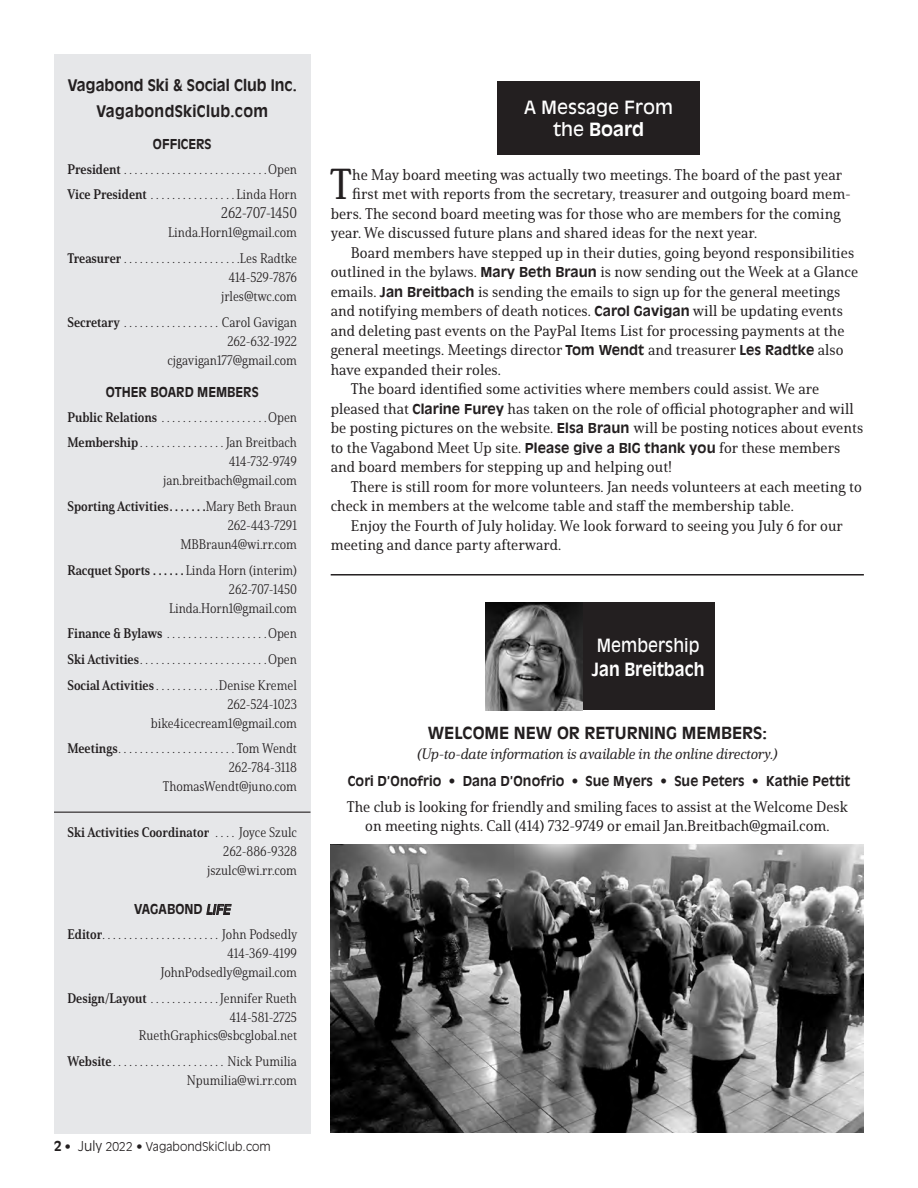
<style>
.page{position:relative;width:918px;height:1188px;background:#fff}
.page>*{position:absolute;margin:0;border:0;box-sizing:border-box;transform-origin:0 0}
.t1{font:42.15px "Solitas Serif Nor Med";color:#231f20}
.t2{font:18px/22.5px "Antique Olive";color:#fff;text-align:center}
.t3{font:700 18px "Antique Olive";color:#fff;scale:.9 1}
.t4{font:18px "Antique Olive";color:#fff;scale:.9 1}
.t5{font:700 16.5px "Antique Olive";color:#231f20}
.t6{font:700 15.75px/25.5px "Antique Olive";color:#231f20;text-align:center;scale:.93 1}
.t7{font:15px/19.5px "Solitas Serif Nor Med";letter-spacing:.005em;color:#231f20;text-align:center}
.t8{font:15px "Solitas Serif Nor Boo";color:#231f20;scale:.93 1}
.t9{font:14.7px "Solitas Serif Nor Med It";letter-spacing:-.01em;color:#231f20}
.t10{font:13.5px/18.9px "Solitas Serif Nor Boo";color:#231f20;text-align:right;scale:.93 1}
.t11{font:13.5px "Solitas Serif Nor Bol";color:#231f20;scale:.93 1}
.t12{font:700 13.5px "Antique Olive";letter-spacing:.005em;color:#231f20;scale:.96 1}
.t13{font:700 13.5px "Antique Olive";letter-spacing:.005em;color:#231f20;scale:.93 1}
.t14{font:300 12px "Antique Olive";letter-spacing:.01em;color:#231f20}
.s1{font-family:"Solitas Serif Nor Bol"}
.s2{font-family:"Solitas Serif Nor Boo"}
.s3{font-weight:400;font-style:italic}
.s4{font-weight:700;font-size:13.5px}
.s5{font-size:13.5px}
.s6{font-weight:700}
.s7{font-family:"Antique Olive";font-weight:700;font-size:13.5px}
</style>
<div class="page">
<div style="left:54px;top:54px;width:256px;height:1080px;background:#e6e7e9"></div>
<hr style="left:54px;top:812px;width:256px;height:1px;background:#231f20">
<div style="left:582px;top:602px;width:133px;height:108px;background:#231f20"></div>
<img style="left:485px;top:602px;width:97px;height:108px">
<hr style="left:331px;top:574px;width:533px;height:2px;background:#231f20">
<div style="left:497px;top:81px;width:203px;height:73px;background:#231f20"></div>
<img style="left:331px;top:845px;width:533px;height:287px">
<p class="t6" style="left:68px;top:72px;width:248px">Vagabond Ski &amp; Social Club Inc.<br>VagabondSkiClub.com</p>
<p class="t13" style="left:153px;top:136px;width:65px">OFFICERS</p>
<p class="t10" style="left:68px;top:156px;width:248px;line-height:25.8px;text-align:left"><span class="s1">President</span> . . . . . . . . . . . . . . . . . . . . . . . . . . Open<br><span class="s1">Vice President</span> . . . . . . . . . . . . . . . Linda Horn</p>
<p class="t8" style="left:221px;top:204px;width:83px">262-707-1450</p>
<p class="t10" style="left:67px;top:220px;width:248px;line-height:25.8px">Linda.Horn1@gmail.com<br><span class="s1">Treasurer</span> . . . . . . . . . . . . . . . . . . . . . Les Radtke</p>
<p class="t10" style="left:221px;top:268px;width:83px;text-align:center">414-529-7876 jrles@twc.com</p>
<p class="t10" style="left:67px;top:312px;width:248px"><span class="s1">Secretary</span> . . . . . . . . . . . . . . . . . . Carol Gavigan<br>262-632-1922<br>cjgavigan177@gmail.com</p>
<p class="t13" style="left:106px;top:384px;width:166px">OTHER BOARD MEMBERS</p>
<p class="t10" style="left:68px;top:404px;width:248px;line-height:25.8px;text-align:left"><span class="s1">Public Relations</span> . . . . . . . . . . . . . . . . . . . Open<br><span class="s1">Membership</span> . . . . . . . . . . . . . . . Jan Breitbach</p>
<p class="t10" style="left:163px;top:452px;width:145px">414-732-9749 jan.breitbach@gmail.com</p>
<p class="t11" style="left:67px;top:498px;width:248px">Sporting Activities . . . . . . <span class="s2">Mary Beth Braun</span></p>
<p class="t10" style="left:180px;top:516px;width:127px">262-443-7291<br>MBBraun4@wi.rr.com</p>
<p class="t11" style="left:68px;top:562px;width:248px">Racquet Sports . . . . . <span class="s2">Linda Horn (interim)</span></p>
<p class="t10" style="left:169px;top:579px;width:139px">262-707-1450<br>Linda.Horn1@gmail.com</p>
<p class="t10" style="left:67px;top:621px;width:248px;line-height:25.8px;text-align:justify"><span class="s1">Finance &amp; Bylaws</span> . . . . . . . . . . . . . . . . . . Open <span class="s1">Ski Activities</span> . . . . . . . . . . . . . . . . . . . . . . . Open <span class="s1">Social Activities</span> . . . . . . . . . . . Denise Kremel</p>
<p class="t10" style="left:151px;top:694px;width:159px">262-524-1023 bike4icecream1@gmail.com</p>
<p class="t10" style="left:67px;top:739px;width:248px"><span class="s1">Meetings</span> . . . . . . . . . . . . . . . . . . . . . Tom Wendt<br>262-784-3118<br>ThomasWendt@juno.com</p>
<p class="t11" style="left:67px;top:824px;width:248px">Ski Activities Coordinator <span class="s2">. . . . Joyce Szulc</span></p>
<p class="t10" style="left:207px;top:842px;width:98px">262-886-9328 jszulc@wi.rr.com</p>
<p class="t13" style="left:134px;top:901px;width:105px">VAGABOND <span class="s3">LIFE</span></p>
<p class="t10" style="left:68px;top:925px;width:249px"><span class="s1">Editor</span> . . . . . . . . . . . . . . . . . . . . . . John Podsedly<br>414-369-4199<br>JohnPodsedly@gmail.com</p>
<p class="t10" style="left:67px;top:988px;width:248px"><span class="s1">Design/Layout</span> . . . . . . . . . . . . Jennifer Rueth<br>414-581-2725<br>RuethGraphics@sbcglobal.net</p>
<p class="t10" style="left:68px;top:1052px;width:248px"><span class="s1">Website</span> . . . . . . . . . . . . . . . . . . . . . Nick Pumilia<br>Npumilia@wi.rr.com</p>
<p class="t14" style="left:54px;top:1139px;width:218px"><span class="s4">2</span> • <span class="s5">July</span> 2022 • VagabondSkiClub.com</p>
<p class="t2" style="left:524px;top:95px;width:150px">A Message From the <span class="s6">Board</span></p>
<h1 class="t1" style="left:330px;top:159px;width:24px">T</h1>
<p class="t7" style="left:352px;top:164px;width:491px">he May board meeting was actually two meetings. The board of the past year</p>
<p class="t7" style="left:352px;top:184px;width:500px">first met with reports from the secretary, treasurer and outgoing board mem-</p>
<p class="t7" style="left:331px;top:203px;width:511px">bers. The second board meeting was for those who are members for the coming</p>
<p class="t7" style="left:331px;top:223px;width:428px">year. We discussed future plans and shared ideas for the next year.</p>
<p class="t7" style="left:351px;top:242px;width:505px">Board members have stepped up in their duties, going beyond responsibilities</p>
<p class="t7" style="left:331px;top:262px;width:529px">outlined in the bylaws. <span class="s7">Mary Beth Braun</span> is now sending out the Week at a Glance</p>
<p class="t7" style="left:331px;top:281px;width:511px">emails. <span class="s7">Jan Breitbach</span> is sending the emails to sign up for the general meetings</p>
<p class="t7" style="left:331px;top:301px;width:514px">and notifying members of death notices. <span class="s7">Carol Gavigan</span> will be updating events</p>
<p class="t7" style="left:331px;top:320px;width:515px">and deleting past events on the PayPal Items List for processing payments at the</p>
<p class="t7" style="left:331px;top:340px;width:514px">general meetings. Meetings director <span class="s7">Tom Wendt</span> and treasurer <span class="s7">Les Radtke</span> also</p>
<p class="t7" style="left:331px;top:359px;width:172px">have expanded their roles.</p>
<p class="t7" style="left:351px;top:379px;width:470px">The board identified some activities where members could assist. We are</p>
<p class="t7" style="left:331px;top:398px;width:525px">pleased that <span class="s7">Clarine Furey</span> has taken on the role of official photographer and will</p>
<p class="t7" style="left:331px;top:418px;width:534px">be posting pictures on the website. <span class="s7">Elsa Braun</span> will be posting notices about events</p>
<p class="t7" style="left:331px;top:437px;width:511px">to the Vagabond Meet Up site. <span class="s7">Please give a BIG thank you</span> for these members</p>
<p class="t7" style="left:331px;top:457px;width:343px">and board members for stepping up and helping out!</p>
<p class="t7" style="left:351px;top:476px;width:512px">There is still room for more volunteers. Jan needs volunteers at each meeting to</p>
<p class="t7" style="left:331px;top:496px;width:465px">check in members at the welcome table and staff the membership table.</p>
<p class="t7" style="left:351px;top:515px;width:493px">Enjoy the Fourth of July holiday. We look forward to seeing you July 6 for our</p>
<p class="t7" style="left:331px;top:535px;width:232px">meeting and dance party afterward.</p>
<p class="t4" style="left:597px;top:634px;width:115px">Membership</p>
<p class="t3" style="left:592px;top:658px;width:127px">Jan Breitbach</p>
<p class="t5" style="left:428px;top:723px;width:341px">WELCOME NEW OR RETURNING MEMBERS:</p>
<p class="t9" style="left:417px;top:745px;width:362px">(Up-to-date information is available in the online directory.)</p>
<p class="t12" style="left:348px;top:772px;width:525px">Cori D’Onofrio • Dana D’Onofrio • Sue Myers • Sue Peters • Kathie Pettit</p>
<p class="t7" style="left:347px;top:797px;width:502px">The club is looking for friendly and smiling faces to assist at the Welcome Desk on meeting nights. Call (414) 732-9749 or email Jan.Breitbach@gmail.com.</p>
</div>
